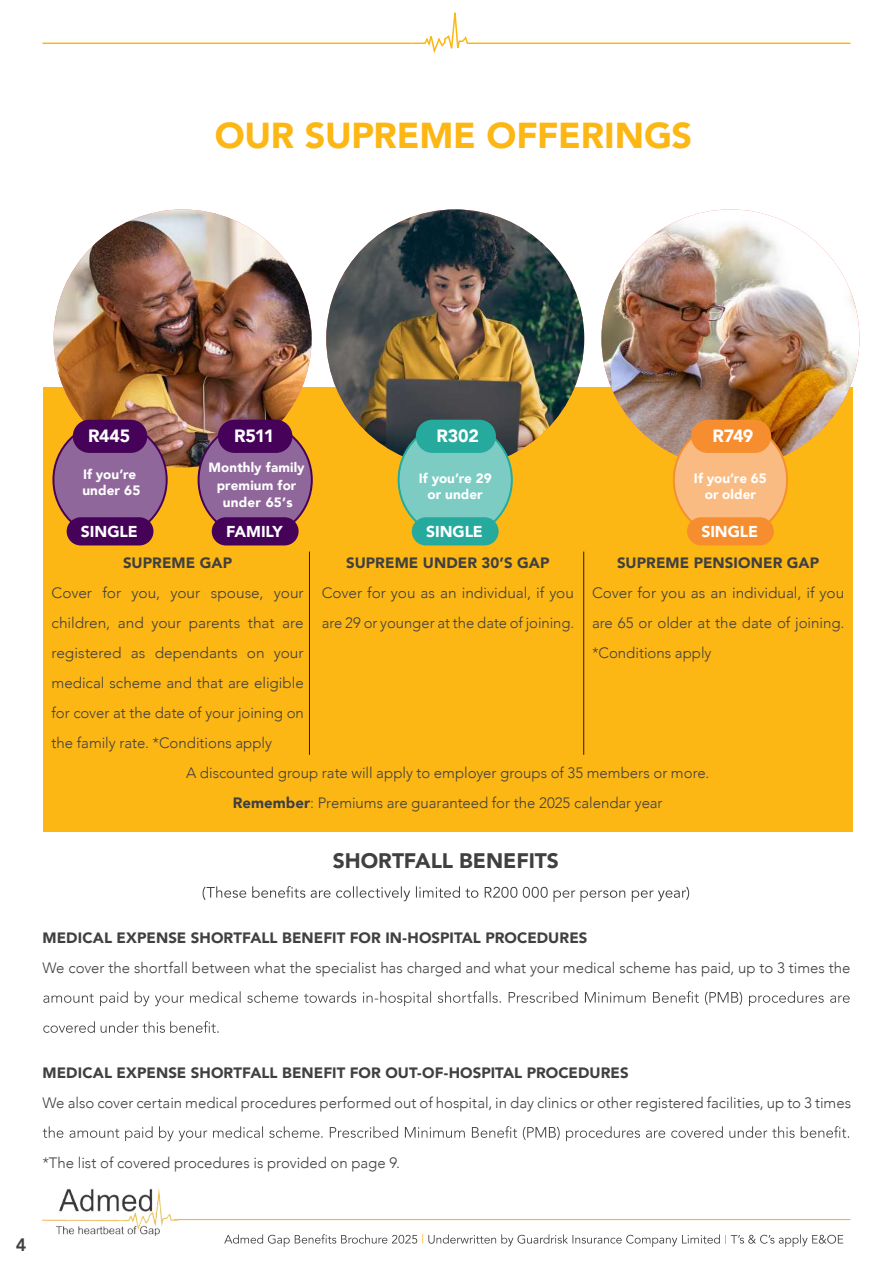
<style>
.page{position:relative;width:893px;height:1263px;background:#fff}
.page>*{position:absolute;margin:0;border:0;box-sizing:border-box;transform-origin:0 0}
.t1{font:900 36px "Avenir";letter-spacing:-.005em;color:#fdb714}
.t2{font:900 21px "Avenir";letter-spacing:-.005em;color:#404040}
.t3{font:800 18px "Avenir";color:#404040}
.t4{font:900 17.7px "Avenir";letter-spacing:-.015em;color:#fff}
.t5{font:900 15.75px "Avenir";letter-spacing:-.005em;color:#fff}
.t6{font:300 15px/30px "Avenir";color:#404040;text-align:justify}
.t7{font:900 15px "Avenir";letter-spacing:.005em;color:#404040}
.t8{font:900 13.5px/16.2px "Avenir";letter-spacing:.005em;color:#fff;text-align:center}
.t9{font:900 13.35px "Avenir";letter-spacing:.01em;color:#fff}
.t10{font:12px "Avenir";color:#fdb714}
.s1{font-weight:900}
</style>
<div class="page">
<hr style="left:174px;top:1219px;width:676px;height:1px;background:#fdb714">
<svg style="left:224px;top:1234px;width:193px;height:13px"></svg>
<svg style="left:428px;top:1234px;width:415px;height:13px"></svg>
<img style="left:43px;top:1188px;width:135px;height:47px">
<hr style="left:43px;top:43px;width:369px;height:1px;background:#fdb714">
<svg style="left:411px;top:12px;width:440px;height:41px"></svg>
<div style="left:43px;top:388px;width:810px;height:444px;background:#fdb714"></div>
<hr style="left:309px;top:552px;width:1px;height:203px;background:#231f20">
<hr style="left:583px;top:552px;width:1px;height:203px;background:#231f20">
<img style="left:54px;top:209px;width:258px;height:258px;border-radius:129px">
<img style="left:326px;top:209px;width:258px;height:258px;border-radius:129px">
<img style="left:601px;top:209px;width:258px;height:258px;border-radius:129px">
<svg style="left:203px;top:886px;width:486px;height:16px"></svg>
<svg style="left:43px;top:991px;width:807px;height:15px"></svg>
<svg style="left:43px;top:1021px;width:176px;height:12px"></svg>
<svg style="left:43px;top:1126px;width:806px;height:15px"></svg>
<div style="left:53px;top:422px;width:114px;height:115px;background:#90679b;border-radius:50%"></div>
<div style="left:73px;top:420px;width:74px;height:33px;background:#460259;border-radius:17px"></div>
<div style="left:67px;top:517px;width:86px;height:28px;background:#460259;border-radius:14px"></div>
<div style="left:199px;top:422px;width:113px;height:115px;background:#90679b;border-radius:50%"></div>
<div style="left:218px;top:420px;width:74px;height:33px;background:#460259;border-radius:17px"></div>
<div style="left:212px;top:517px;width:87px;height:28px;background:#460259;border-radius:14px"></div>
<div style="left:399px;top:422px;width:113px;height:115px;background:#7cccc4;border-radius:50%"></div>
<div style="left:416px;top:420px;width:80px;height:33px;background:#25aa9d;border-radius:17px"></div>
<div style="left:412px;top:517px;width:87px;height:28px;background:#25aa9d;border-radius:14px"></div>
<div style="left:674px;top:422px;width:113px;height:115px;background:#fabb82;border-radius:50%"></div>
<div style="left:691px;top:420px;width:80px;height:33px;background:#f68e2f;border-radius:17px"></div>
<div style="left:687px;top:517px;width:87px;height:28px;background:#f68e2f;border-radius:14px"></div>
<h1 class="t1" style="left:215px;top:104px;width:479px">OUR SUPREME OFFERINGS</h1>
<p class="t4" style="left:88px;top:421px;width:44px">R445</p>
<p class="t4" style="left:234px;top:421px;width:42px">R511</p>
<p class="t4" style="left:437px;top:421px;width:44px">R302</p>
<p class="t4" style="left:713px;top:421px;width:42px">R749</p>
<p class="t8" style="left:82px;top:466px;width:59px;text-align:left">If you’re under 65</p>
<p class="t9" style="left:209px;top:456px;width:98px">Monthly family</p>
<p class="t8" style="left:223px;top:494px;width:72px">under 65’s</p>
<p class="t9" style="left:217px;top:474px;width:81px">premium for</p>
<p class="t8" style="left:419px;top:470px;width:74px">If you’re 29 or under</p>
<p class="t8" style="left:694px;top:470px;width:74px">If you’re 65 or older</p>
<p class="t5" style="left:81px;top:518px;width:58px">SINGLE</p>
<p class="t5" style="left:226px;top:518px;width:58px">FAMILY</p>
<p class="t5" style="left:426px;top:518px;width:58px">SINGLE</p>
<p class="t5" style="left:701px;top:518px;width:58px">SINGLE</p>
<p class="t7" style="left:123px;top:549px;width:111px">SUPREME GAP</p>
<p class="t6" style="left:51px;top:577px;width:254px">Cover for you, your spouse, your children, and your parents that are registered as dependants on your medical scheme and that are eligible for cover at the date of your joining on the family rate. *Conditions apply</p>
<p class="t7" style="left:346px;top:549px;width:205px">SUPREME UNDER 30’S GAP</p>
<p class="t6" style="left:322px;top:577px;width:254px">Cover for you as an individual, if you are 29 or younger at the date of joining.</p>
<p class="t7" style="left:617px;top:549px;width:204px">SUPREME PENSIONER GAP</p>
<p class="t6" style="left:592px;top:577px;width:254px">Cover for you as an individual, if you are 65 or older at the date of joining. *Conditions apply</p>
<p class="t6" style="left:186px;top:757px;width:525px;text-align:center">A discounted group rate will apply to employer groups of 35 members or more.<br><span class="s1">Remember</span>: Premiums are guaranteed for the 2025 calendar year</p>
<h2 class="t2" style="left:333px;top:842px;width:228px">SHORTFALL BENEFITS</h2>
<p class="t7" style="left:43px;top:924px;width:546px">MEDICAL EXPENSE SHORTFALL BENEFIT FOR IN-HOSPITAL PROCEDURES</p>
<p class="t6" style="left:43px;top:952px;width:809px">We cover the shortfall between what the specialist has charged and what your medical scheme has paid, up to 3 times the</p>
<p class="t7" style="left:43px;top:1059px;width:588px">MEDICAL EXPENSE SHORTFALL BENEFIT FOR OUT-OF-HOSPITAL PROCEDURES</p>
<p class="t6" style="left:43px;top:1087px;width:810px">We also cover certain medical procedures performed out of hospital, in day clinics or other registered facilities, up to 3 times</p>
<p class="t6" style="left:43px;top:1147px;width:359px">*The list of covered procedures is provided on page 9.</p>
<p class="t3" style="left:16px;top:1230px;width:12px">4</p>
<p class="t10" style="left:421px;top:1232px;width:4px">|</p>
</div>
